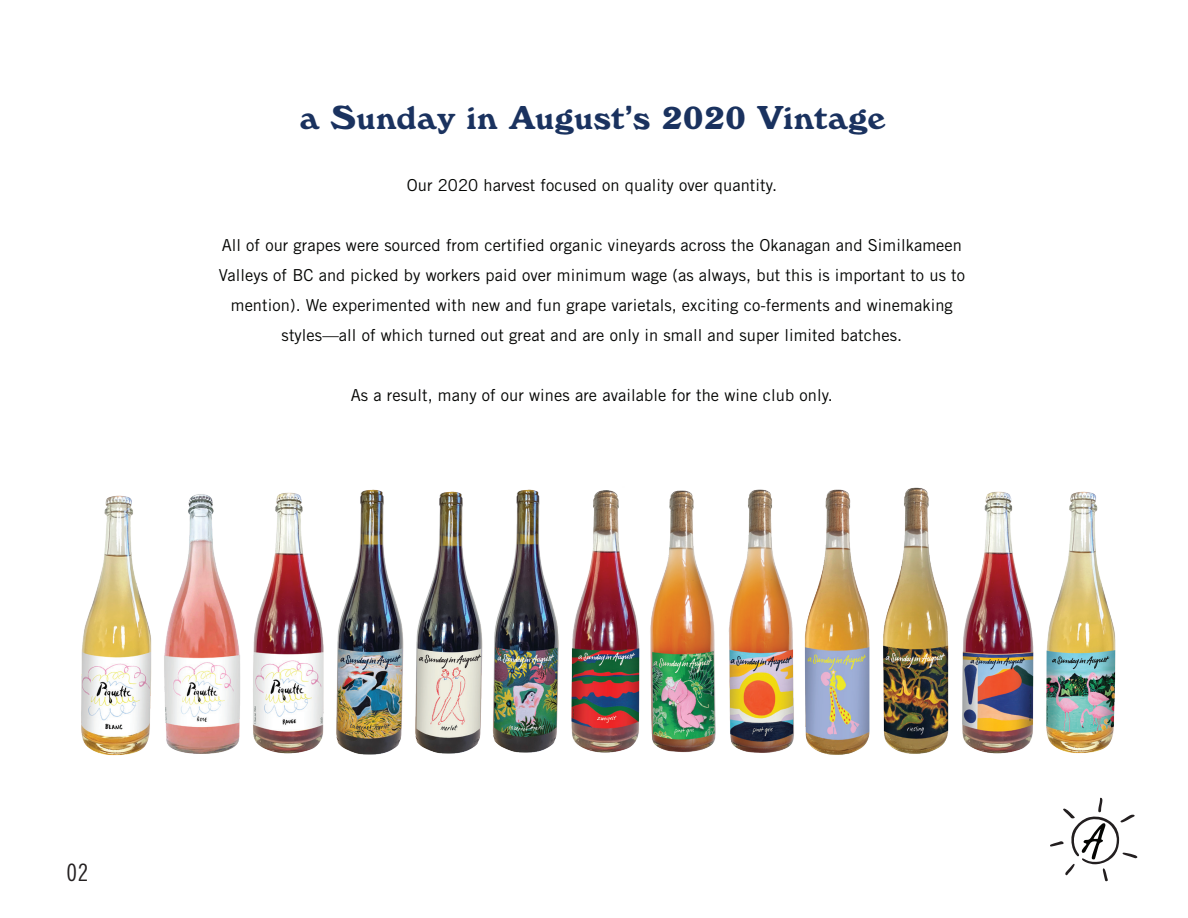
<style>
.page{position:relative;width:1188px;height:918px;background:#fff}
.page>*{position:absolute;margin:0;border:0;box-sizing:border-box;transform-origin:0 0}
.t1{font:700 34.5px "Windsor D";letter-spacing:.025em;color:#1a325f}
.t2{font:24px "Trade Gothic Cond Eighteen";color:#231f20}
.t3{font:16.5px/30px "Trade Gothic";letter-spacing:.005em;color:#040503;text-align:center}
</style>
<div class="page">
<svg style="left:1050px;top:798px;width:87px;height:83px"></svg>
<img style="left:1097px;top:507px;width:19px;height:244px">
<img style="left:1032px;top:491px;width:65px;height:263px">
<img style="left:962px;top:491px;width:70px;height:263px">
<img style="left:804px;top:487px;width:145px;height:268px">
<img style="left:626px;top:489px;width:168px;height:264px">
<img style="left:552px;top:490px;width:74px;height:263px">
<img style="left:473px;top:489px;width:79px;height:264px">
<img style="left:372px;top:489px;width:101px;height:265px">
<img style="left:309px;top:490px;width:79px;height:265px">
<img style="left:218px;top:492px;width:91px;height:262px">
<img style="left:81px;top:494px;width:137px;height:262px">
<h1 class="t1" style="left:300px;top:98px;width:587px">a Sunday in August’s 2020 Vintage</h1>
<p class="t3" style="left:407px;top:170px;width:372px">Our 2020 harvest focused on quality over quantity.</p>
<p class="t3" style="left:219px;top:230px;width:748px">All of our grapes were sourced from certified organic vineyards across the Okanagan and Similkameen Valleys of BC and picked by workers paid over minimum wage (as always, but this is important to us to mention). We experimented with new and fun grape varietals, exciting co-ferments and winemaking styles—all of which turned out great and are only in small and super limited batches.</p>
<p class="t3" style="left:351px;top:380px;width:484px">As a result, many of our wines are available for the wine club only.</p>
<h2 class="t2" style="left:67px;top:859px;width:23px">02</h2>
</div>
